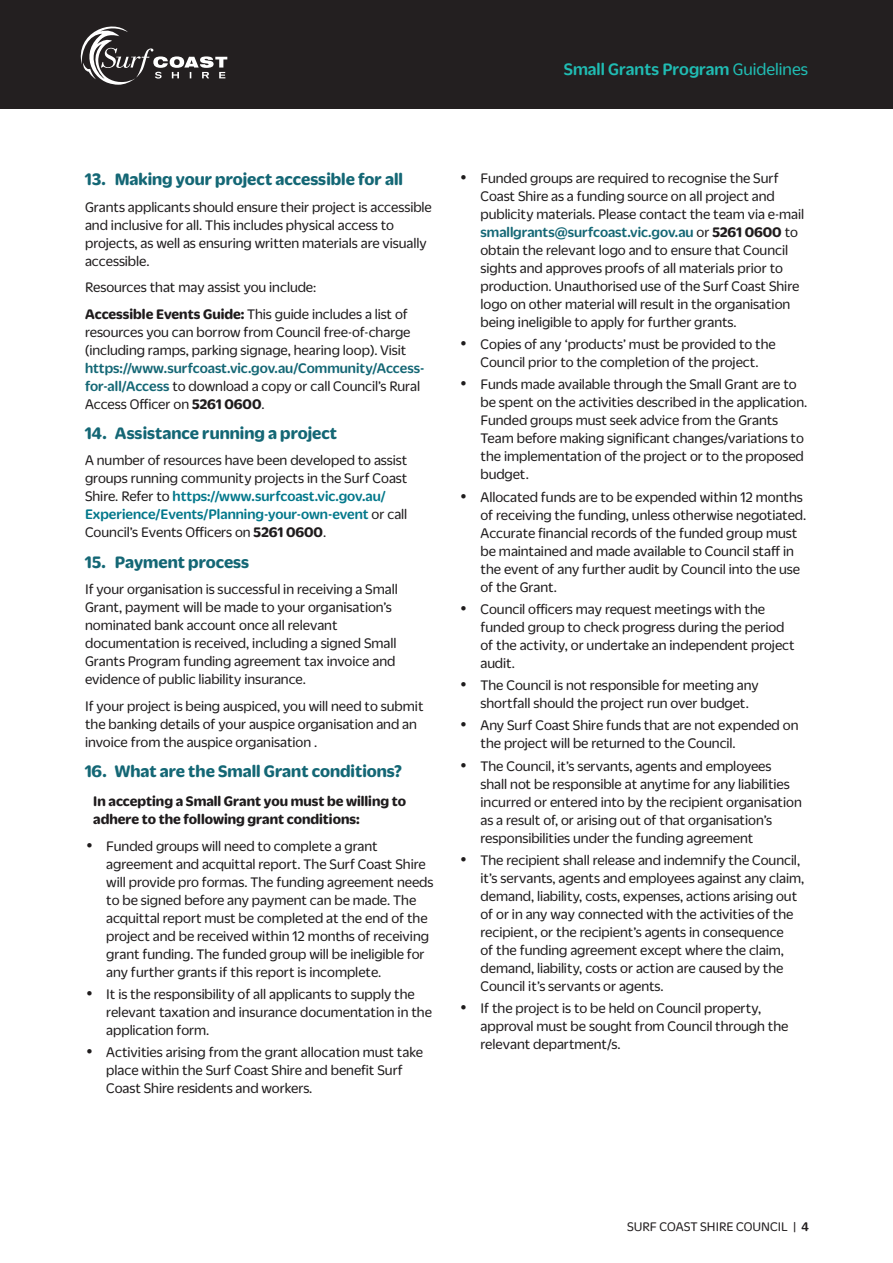
<style>
.page{position:relative;width:893px;height:1263px;background:#fff}
.page>*{position:absolute;margin:0;border:0;box-sizing:border-box;transform-origin:0 0}
.t1{font:700 18px "Duplicate Soft";color:#146775}
.t2{font:500 18px "Duplicate Soft";color:#20bcb3}
.t3{font:15px/18px "Duplicate Soft";color:#1f1c1d}
.t4{font:500 15px/18px "Duplicate Soft";color:#146775}
.t5{font:700 15px/18px "Duplicate Soft";color:#1f1c1d}
.t6{font:13.5px "Duplicate Soft";color:#231f20}
.s1{font-weight:400}
.s2{font-weight:700}
.s3{font-weight:400;color:#1f1c1d}
.s4{font-weight:700;color:#1f1c1d}
.s5{font-weight:500;color:#03788b}
.s6{font-family:"Swiss 721 BT";font-weight:300}
.s7{font-weight:500;color:#146775}
.s8{font-weight:500}
</style>
<div class="page">
<div style="left:0;top:0;width:893px;height:108px;background:#231f20"></div>
<svg style="left:81px;top:27px;width:146px;height:58px"></svg>
<p class="t2" style="left:564px;top:56px;width:246px">Small Grants Program <span class="s1">Guidelines</span></p>
<p class="t1" style="left:85px;top:166px;width:319px">13. Making your project accessible for all</p>
<p class="t3" style="left:85px;top:197px;width:348px">Grants applicants should ensure their project is accessible and inclusive for all. This includes physical access to projects, as well as ensuring written materials are visually accessible.</p>
<p class="t3" style="left:85px;top:273px;width:324px;line-height:26.5px">Resources that may assist you include:<br><span class="s2">Accessible Events Guide:</span> This guide includes a list of</p>
<p class="t3" style="left:85px;top:322px;width:327px">resources you can borrow from Council free-of-charge (including ramps, parking signage, hearing loop). Visit</p>
<p class="t4" style="left:85px;top:357px;width:341px">https://www.surfcoast.vic.gov.au/Community/Access&shy;for-all/Access <span class="s3">to download a copy or call Council’s Rural<br>Access Officer on</span> <span class="s4">5261 0600</span><span class="s3">.</span></p>
<p class="t1" style="left:85px;top:420px;width:254px">14. Assistance running a project</p>
<p class="t3" style="left:85px;top:450px;width:324px">A number of resources have been developed to assist groups running community projects in the Surf Coast Shire. Refer to <span class="s5">https://www.surfcoast.vic.gov.au/ Experience/Events/Planning-your-own-event</span> or call Council’s Events Officers on <span class="s2">5261 0600</span>.</p>
<p class="t1" style="left:85px;top:548px;width:166px">15. Payment process</p>
<p class="t3" style="left:85px;top:579px;width:314px">If your organisation is successful in receiving a Small Grant, payment will be made to your organisation’s nominated bank account once all relevant documentation is received, including a signed Small Grants Program funding agreement tax invoice and evidence of public liability insurance.</p>
<p class="t3" style="left:85px;top:695px;width:340px">If your project is being auspiced, you will need to submit the banking details of your auspice organisation and an invoice from the auspice organisation .</p>
<p class="t1" style="left:85px;top:758px;width:319px">16. What are the Small Grant conditions?</p>
<p class="t5" style="left:93px;top:791px;width:314px">In accepting a Small Grant you must be willing to adhere to the following grant conditions:</p>
<p class="t3" style="left:106px;top:835px;width:329px;text-indent:-21px"><span class="s6">•</span> Funded groups will need to complete a grant agreement and acquittal report. The Surf Coast Shire will provide pro formas. The funding agreement needs to be signed before any payment can be made. The acquittal report must be completed at the end of the project and be received within 12 months of receiving grant funding. The funded group will be ineligible for any further grants if this report is incomplete.</p>
<p class="t3" style="left:106px;top:984px;width:327px;text-indent:-21px"><span class="s6">•</span> It is the responsibility of all applicants to supply the relevant taxation and insurance documentation in the application form.</p>
<p class="t3" style="left:106px;top:1042px;width:318px;text-indent:-21px"><span class="s6">•</span> Activities arising from the grant allocation must take place within the Surf Coast Shire and benefit Surf<br>Coast Shire residents and workers.</p>
<p class="t3" style="left:480px;top:168px;width:325px;text-indent:-21px"><span class="s6">•</span> Funded groups are required to recognise the Surf Coast Shire as a funding source on all project and publicity materials. Please contact the team via e-mail <span class="s7">smallgrants@surfcoast.vic.gov.au</span> or <span class="s2">5261 0600</span> to obtain the relevant logo and to ensure that Council sights and approves proofs of all materials prior to production. Unauthorised use of the Surf Coast Shire logo on other material will result in the organisation being ineligible to apply for further grants.</p>
<p class="t3" style="left:459px;top:334px;width:318px;text-align:center"><span class="s6">•</span> Copies of any ‘products’ must be provided to the<br>Council prior to the completion of the project.</p>
<p class="t3" style="left:480px;top:374px;width:328px;text-indent:-21px"><span class="s6">•</span> Funds made available through the Small Grant are to be spent on the activities described in the application.<br>Funded groups must seek advice from the Grants Team before making significant changes/variations to the implementation of the project or to the proposed budget.</p>
<p class="t3" style="left:480px;top:486px;width:327px;text-indent:-21px"><span class="s6">•</span> Allocated funds are to be expended within 12 months of receiving the funding, unless otherwise negotiated.<br>Accurate financial records of the funded group must be maintained and made available to Council staff in the event of any further audit by Council into the use of the Grant.</p>
<p class="t3" style="left:480px;top:599px;width:316px;text-indent:-21px"><span class="s6">•</span> Council officers may request meetings with the funded group to check progress during the period of the activity, or undertake an independent project audit.</p>
<p class="t3" style="left:480px;top:675px;width:280px;text-indent:-21px"><span class="s6">•</span> The Council is not responsible for meeting any shortfall should the project run over budget.</p>
<p class="t3" style="left:480px;top:715px;width:319px;text-indent:-21px"><span class="s6">•</span> Any Surf Coast Shire funds that are not expended on the project will be returned to the Council.</p>
<p class="t3" style="left:480px;top:755px;width:323px;text-indent:-21px"><span class="s6">•</span> The Council, it’s servants, agents and employees shall not be responsible at anytime for any liabilities incurred or entered into by the recipient organisation as a result of, or arising out of that organisation’s responsibilities under the funding agreement</p>
<p class="t3" style="left:480px;top:850px;width:325px;text-indent:-21px"><span class="s6">•</span> The recipient shall release and indemnify the Council, it’s servants, agents and employees against any claim, demand, liability, costs, expenses, actions arising out of or in any way connected with the activities of the recipient, or the recipient’s agents in consequence<br>of the funding agreement except where the claim, demand, liability, costs or action are caused by the Council it’s servants or agents.</p>
<p class="t3" style="left:480px;top:998px;width:309px;text-indent:-21px"><span class="s6">•</span> If the project is to be held on Council property, approval must be sought from Council through the relevant department/s.</p>
<p class="t6" style="left:627px;top:1217px;width:183px">SURF COAST SHIRE COUNCIL | <span class="s8">4</span></p>
</div>
